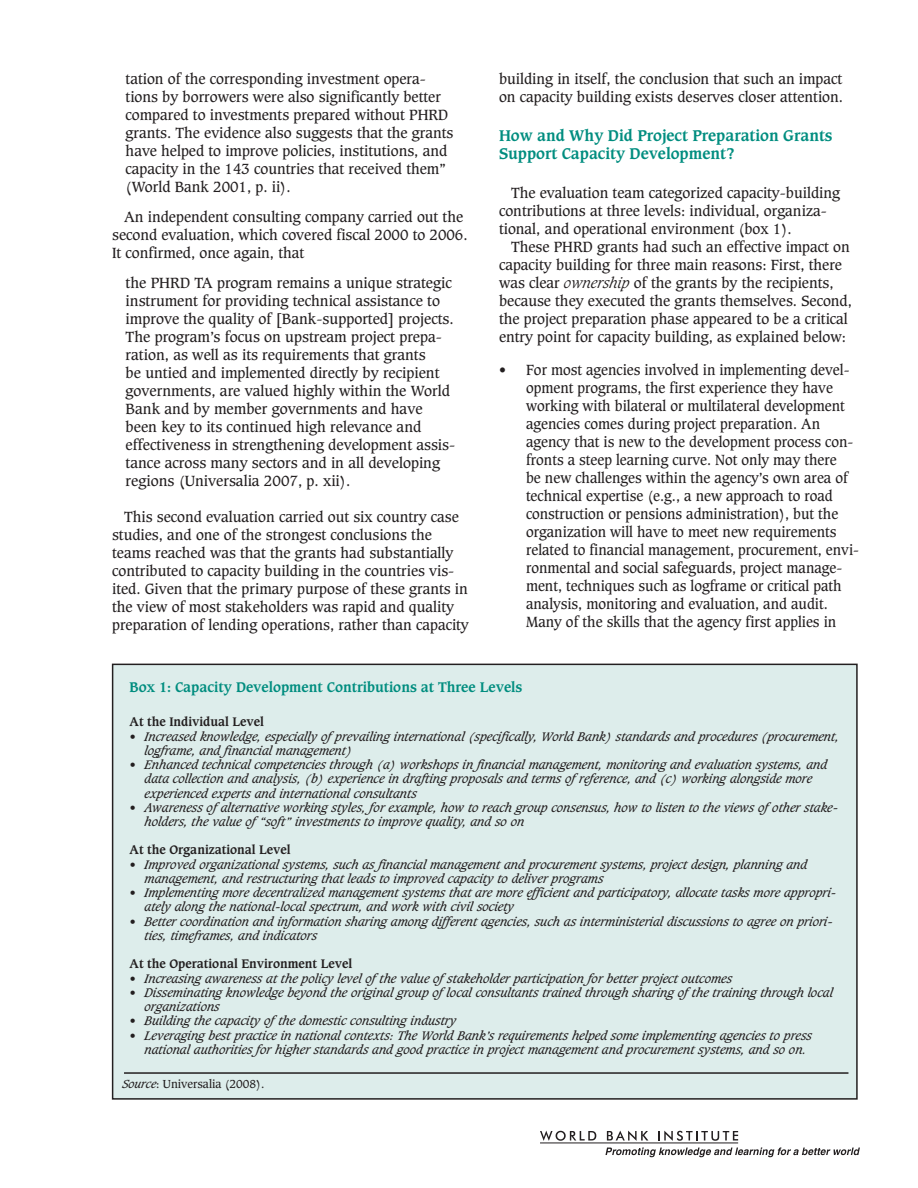
<style>
.page{position:relative;width:918px;height:1188px;background:#fff}
.page>*{position:absolute;margin:0;border:0;box-sizing:border-box;transform-origin:0 0}
.t1{font:700 15px/18px "Caxton";color:#008d7f}
.t2{font:14.25px/18px "Caxton";color:#231f20}
.t3{font:700 13.5px "Caxton";color:#008d7f}
.t4{font:italic 12px/14.2px "Caxton";color:#231f20}
.t5{font:700 12px "Caxton";color:#231f20}
.t6{font:11.25px "Caxton";color:#231f20}
.s1{font-weight:300;font-style:italic}
.s2{font-style:italic}
</style>
<div class="page">
<svg style="left:540px;top:1131px;width:56px;height:10px"></svg>
<svg style="left:607px;top:1131px;width:41px;height:10px"></svg>
<svg style="left:658px;top:1131px;width:80px;height:10px"></svg>
<svg style="left:605px;top:1147px;width:255px;height:10px"></svg>
<hr style="left:540px;top:1143px;width:198px;height:1px;background:#231f20">
<div style="left:113px;top:664px;width:744px;height:435px;background:#ddedeb"></div>
<div style="left:112px;top:664px;width:746px;height:436px;border:2px solid #231f20"></div>
<hr style="left:124px;top:1072px;width:724px;height:2px;background:#231f20">
<p class="t2" style="left:126px;top:70px;width:329px">tation of the corresponding investment opera&shy;tions by borrowers were also significantly better compared to investments prepared without PHRD grants. The evidence also suggests that the grants have helped to improve policies, institutions, and capacity in the 143 countries that received them” (World Bank 2001, p. ii).</p>
<p class="t2" style="left:112px;top:208px;width:357px;text-indent:12px">An independent consulting company carried out the second evaluation, which covered fiscal 2000 to 2006.<br>It confirmed, once again, that</p>
<p class="t2" style="left:126px;top:274px;width:331px">the PHRD TA program remains a unique strategic instrument for providing technical assistance to improve the quality of [Bank-supported] projects.<br>The program’s focus on upstream project prepa&shy;ration, as well as its requirements that grants<br>be untied and implemented directly by recipient governments, are valued highly within the World Bank and by member governments and have been key to its continued high relevance and effectiveness in strengthening development assis&shy;tance across many sectors and in all developing regions (Universalia 2007, p. xii).</p>
<p class="t2" style="left:112px;top:508px;width:358px;text-indent:12px">This second evaluation carried out six country case studies, and one of the strongest conclusions the teams reached was that the grants had substantially contributed to capacity building in the countries vis&shy;ited. Given that the primary purpose of these grants in the view of most stakeholders was rapid and quality preparation of lending operations, rather than capacity</p>
<p class="t2" style="left:499px;top:70px;width:346px">building in itself, the conclusion that such an impact on capacity building exists deserves closer attention.</p>
<p class="t1" style="left:499px;top:126px;width:335px">How and Why Did Project Preparation Grants<br>Support Capacity Development?</p>
<p class="t2" style="left:499px;top:184px;width:343px;text-indent:12px">The evaluation team categorized capacity-building contributions at three levels: individual, organiza&shy;tional, and operational environment (box 1).</p>
<p class="t2" style="left:499px;top:238px;width:354px;text-indent:12px">These PHRD grants had such an effective impact on capacity building for three main reasons: First, there was clear <span class="s1">ownership</span> of the grants by the recipients, because they executed the grants themselves. Second, the project preparation phase appeared to be a critical entry point for capacity building, as explained below:</p>
<p class="t2" style="left:526px;top:361px;width:334px;text-indent:-27px">• For most agencies involved in implementing devel&shy;opment programs, the first experience they have working with bilateral or multilateral development agencies comes during project preparation. An agency that is new to the development process con&shy;fronts a steep learning curve. Not only may there<br>be new challenges within the agency’s own area of technical expertise (e.g., a new approach to road construction or pensions administration), but the organization will have to meet new requirements related to financial management, procurement, envi&shy;ronmental and social safeguards, project manage&shy;ment, techniques such as logframe or critical path analysis, monitoring and evaluation, and audit.<br>Many of the skills that the agency first applies in</p>
<p class="t3" style="left:130px;top:679px;width:394px">Box 1: Capacity Development Contributions at Three Levels</p>
<p class="t5" style="left:130px;top:715px;width:136px">At the Individual Level</p>
<p class="t4" style="left:145px;top:730px;width:696px;text-indent:-15px">• Increased knowledge, especially ofprevailing international (specifically, World Bank) standards and procedures (procurement, logframe, and financial management)</p>
<p class="t4" style="left:145px;top:758px;width:684px;text-indent:-15px">• Enhanced technical competencies through (a) workshops in financial management, monitoring and evaluation systems, and data collection and analysis, (b) experience in drafting proposals and terms ofreference, and (c) working alongside more experienced experts and international consultants</p>
<p class="t4" style="left:145px;top:801px;width:695px;text-indent:-15px">• Awareness ofalternative working styles, for example, how to reach group consensus, how to listen to the views ofother stake&shy;holders, the value of“soft” investments to improve quality, and so on</p>
<p class="t5" style="left:130px;top:843px;width:163px">At the Organizational Level</p>
<p class="t4" style="left:145px;top:858px;width:664px;text-indent:-15px">• Improved organizational systems, such as financial management and procurement systems, project design, planning and management, and restructuring that leads to improved capacity to deliver programs</p>
<p class="t4" style="left:145px;top:886px;width:693px;text-indent:-15px">• Implementing more decentralized management systems that are more efficient and participatory, allocate tasks more appropri&shy;ately along the national-local spectrum, and work with civil society</p>
<p class="t4" style="left:145px;top:915px;width:690px;text-indent:-15px">• Better coordination and information sharing among different agencies, such as interministerial discussions to agree on priori&shy;ties, timeframes, and indicators</p>
<p class="t5" style="left:130px;top:957px;width:224px">At the Operational Environment Level</p>
<p class="t4" style="left:130px;top:972px;width:604px">• Increasing awareness at the policy level ofthe value ofstakeholder participation for better project outcomes</p>
<p class="t4" style="left:145px;top:986px;width:690px;text-indent:-15px">• Disseminating knowledge beyond the original group oflocal consultants trained through sharing ofthe training through local organizations</p>
<p class="t4" style="left:130px;top:1014px;width:328px">• Building the capacity ofthe domestic consulting industry</p>
<p class="t4" style="left:145px;top:1029px;width:669px;text-indent:-15px">• Leveraging best practice in national contexts: The World Bank’s requirements helped some implementing agencies to press national authorities for higher standards and good practice in project management and procurement systems, and so on.</p>
<p class="t6" style="left:122px;top:1077px;width:144px"><span class="s2">Source</span>: Universalia (2008).</p>
</div>
